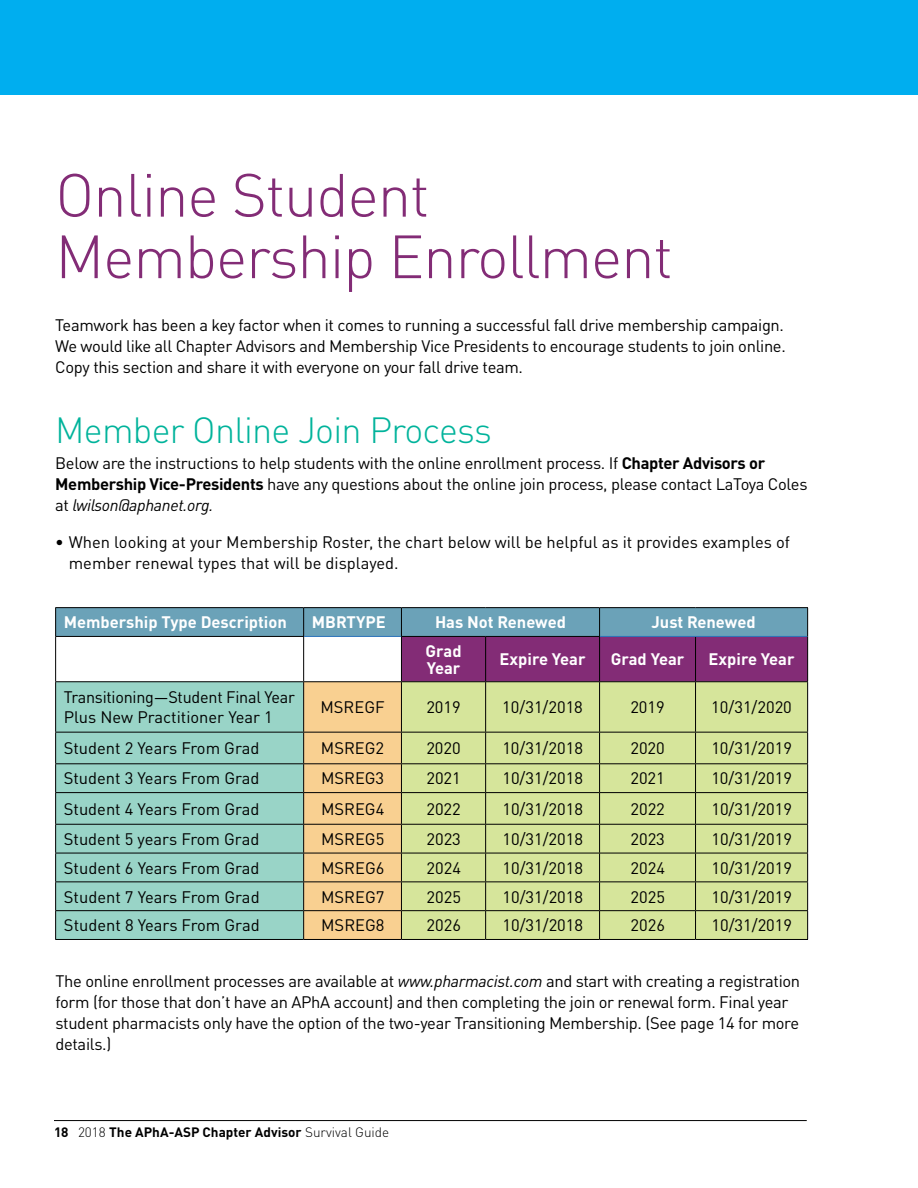
<style>
.page{position:relative;width:918px;height:1188px;background:#fff}
.page>*{position:absolute;margin:0;border:0;box-sizing:border-box;transform-origin:0 0}
.t1{font:300 60px/61.5px "DINOT";letter-spacing:-.02em;color:#832c76}
.t2{font:300 36px "DINOT";letter-spacing:-.02em;color:#00b39b}
.t3{font:16.5px/21px "DINOT";letter-spacing:-.015em;color:#000}
.t4{font:700 16.5px/16.5px "DINOT";color:#fff}
.t5{font:700 13.5px "DINOT";color:#000}
.s1{font-weight:700}
.s2{font-style:italic}
.s3{font-weight:300}
</style>
<div class="page">
<hr style="left:54px;top:1120px;width:753px;height:1px;background:#000">
<div style="left:0;top:0;width:918px;height:94px;background:#00aeef"></div>
<hr style="left:55px;top:607px;width:249px;height:1px;background:#000">
<hr style="left:304px;top:607px;width:97px;height:1px;background:#000">
<hr style="left:401px;top:607px;width:85px;height:1px;background:#000">
<hr style="left:486px;top:607px;width:114px;height:1px;background:#000">
<hr style="left:600px;top:607px;width:96px;height:1px;background:#000">
<hr style="left:696px;top:607px;width:112px;height:1px;background:#000">
<svg style="left:55px;top:608px;width:753px;height:331px;background:#b6c5a5"></svg>
<hr style="left:55px;top:939px;width:249px;height:1px;background:#000">
<hr style="left:304px;top:939px;width:97px;height:1px;background:#000">
<hr style="left:401px;top:939px;width:85px;height:1px;background:#000">
<hr style="left:486px;top:939px;width:114px;height:1px;background:#000">
<hr style="left:600px;top:939px;width:96px;height:1px;background:#000">
<hr style="left:696px;top:939px;width:112px;height:1px;background:#000">
<hr style="left:304px;top:636px;width:97px;height:1px;background:#2b72b9">
<hr style="left:600px;top:636px;width:96px;height:1px;background:#2b72b9">
<hr style="left:696px;top:636px;width:111px;height:1px;background:#2b72b9">
<h1 class="t1" style="left:55px;top:164px;width:619px">Online Student<br>Membership Enrollment</h1>
<p class="t3" style="left:55px;top:314px;width:732px;text-align:justify">Teamwork has been a key factor when it comes to running a successful fall drive membership campaign.<br>We would like all Chapter Advisors and Membership Vice Presidents to encourage students to join online.<br>Copy this section and share it with everyone on your fall drive team.</p>
<h2 class="t2" style="left:55px;top:408px;width:438px">Member Online Join Process</h2>
<p class="t3" style="left:55px;top:453px;width:754px">Below are the instructions to help students with the online enrollment process. If <span class="s1">Chapter Advisors or<br>Membership Vice-Presidents</span> have any questions about the online join process, please contact LaToya Coles at <span class="s2">lwilson@aphanet.org.</span></p>
<p class="t3" style="left:69px;top:532px;width:723px;text-indent:-13px">• When looking at your Membership Roster, the chart below will be helpful as it provides examples of member renewal types that will be displayed.</p>
<p class="t4" style="left:64px;top:614px;width:225px">Membership Type Description</p>
<p class="t4" style="left:312px;top:614px;width:76px">MBRTYPE</p>
<p class="t4" style="left:435px;top:614px;width:133px">Has Not Renewed</p>
<p class="t4" style="left:652px;top:614px;width:106px">Just Renewed</p>
<p class="t4" style="left:425px;top:642px;width:38px">Grad<br>Year</p>
<p class="t4" style="left:500px;top:651px;width:88px">Expire Year</p>
<p class="t4" style="left:611px;top:651px;width:75px">Grad Year</p>
<p class="t4" style="left:709px;top:651px;width:88px">Expire Year</p>
<p class="t3" style="left:64px;top:688px;width:233px;line-height:19.5px">Transitioning—Student Final Year<br>Plus New Practitioner Year 1</p>
<p class="t3" style="left:320px;top:697px;width:66px">MSREGF</p>
<p class="t3" style="left:426px;top:697px;width:36px">2019</p>
<p class="t3" style="left:502px;top:697px;width:82px">10/31/2018</p>
<p class="t3" style="left:630px;top:697px;width:36px">2019</p>
<p class="t3" style="left:711px;top:697px;width:82px">10/31/2020</p>
<p class="t3" style="left:64px;top:738px;width:197px">Student 2 Years From Grad</p>
<p class="t3" style="left:321px;top:738px;width:65px">MSREG2</p>
<p class="t3" style="left:426px;top:738px;width:36px">2020</p>
<p class="t3" style="left:502px;top:738px;width:82px">10/31/2018</p>
<p class="t3" style="left:630px;top:738px;width:36px">2020</p>
<p class="t3" style="left:711px;top:738px;width:82px">10/31/2019</p>
<p class="t3" style="left:64px;top:768px;width:197px">Student 3 Years From Grad</p>
<p class="t3" style="left:321px;top:768px;width:65px">MSREG3</p>
<p class="t3" style="left:426px;top:768px;width:36px">2021</p>
<p class="t3" style="left:502px;top:768px;width:82px">10/31/2018</p>
<p class="t3" style="left:630px;top:768px;width:36px">2021</p>
<p class="t3" style="left:711px;top:768px;width:82px">10/31/2019</p>
<p class="t3" style="left:64px;top:798px;width:197px">Student 4 Years From Grad</p>
<p class="t3" style="left:321px;top:798px;width:65px">MSREG4</p>
<p class="t3" style="left:426px;top:798px;width:36px">2022</p>
<p class="t3" style="left:502px;top:798px;width:82px">10/31/2018</p>
<p class="t3" style="left:630px;top:798px;width:36px">2022</p>
<p class="t3" style="left:711px;top:798px;width:82px">10/31/2019</p>
<p class="t3" style="left:64px;top:828px;width:197px">Student 5 years From Grad</p>
<p class="t3" style="left:321px;top:828px;width:65px">MSREG5</p>
<p class="t3" style="left:426px;top:828px;width:36px">2023</p>
<p class="t3" style="left:502px;top:828px;width:82px">10/31/2018</p>
<p class="t3" style="left:630px;top:828px;width:36px">2023</p>
<p class="t3" style="left:711px;top:828px;width:82px">10/31/2019</p>
<p class="t3" style="left:64px;top:857px;width:197px">Student 6 Years From Grad</p>
<p class="t3" style="left:321px;top:857px;width:65px">MSREG6</p>
<p class="t3" style="left:427px;top:857px;width:36px">2024</p>
<p class="t3" style="left:502px;top:857px;width:82px">10/31/2018</p>
<p class="t3" style="left:631px;top:857px;width:36px">2024</p>
<p class="t3" style="left:711px;top:857px;width:82px">10/31/2019</p>
<p class="t3" style="left:64px;top:886px;width:197px">Student 7 Years From Grad</p>
<p class="t3" style="left:321px;top:886px;width:65px">MSREG7</p>
<p class="t3" style="left:427px;top:886px;width:36px">2025</p>
<p class="t3" style="left:503px;top:886px;width:82px">10/31/2018</p>
<p class="t3" style="left:631px;top:886px;width:36px">2025</p>
<p class="t3" style="left:712px;top:886px;width:82px">10/31/2019</p>
<p class="t3" style="left:64px;top:915px;width:197px">Student 8 Years From Grad</p>
<p class="t3" style="left:321px;top:915px;width:65px">MSREG8</p>
<p class="t3" style="left:427px;top:915px;width:36px">2026</p>
<p class="t3" style="left:503px;top:915px;width:82px">10/31/2018</p>
<p class="t3" style="left:631px;top:915px;width:36px">2026</p>
<p class="t3" style="left:712px;top:915px;width:82px">10/31/2019</p>
<p class="t3" style="left:56px;top:970px;width:746px">The online enrollment processes are available at <span class="s2">www.pharmacist.com</span> and start with creating a registration form (for those that don’t have an APhA account) and then completing the join or renewal form. Final year student pharmacists only have the option of the two-year Transitioning Membership. (See page 14 for more details.)</p>
<p class="t5" style="left:54px;top:1124px;width:337px">18 <span class="s3">2018</span> The APhA-ASP Chapter Advisor <span class="s3">Survival Guide</span></p>
</div>
